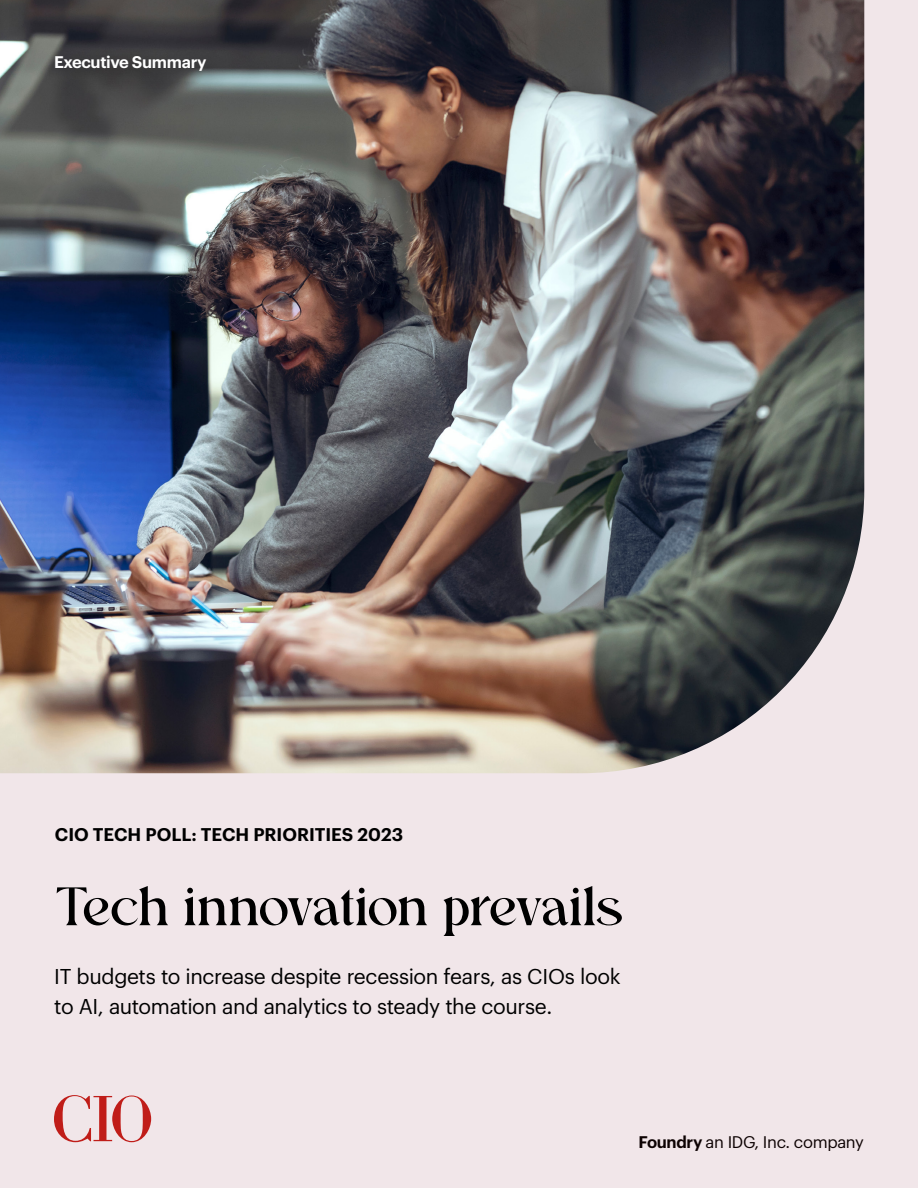
<style>
.page{position:relative;width:918px;height:1188px;background:#f1e6e9}
.page>*{position:absolute;margin:0;border:0;box-sizing:border-box;transform-origin:0 0}
.t1{font:54px "Regis";letter-spacing:-.045em;color:#000}
.t2{font:21px/30px "Graphik";letter-spacing:-.015em;color:#000}
.t3{font:600 18px "Graphik";color:#000}
.t4{font:16.5px "Graphik";letter-spacing:-.02em;color:#0d0202}
.t5{font:600 16.5px "Graphik";letter-spacing:-.02em;color:#fff}
.s1{font-weight:600}
</style>
<div class="page">
<img style="left:0;top:0;width:864px;height:773px">
<div style="left:46px;top:47px;width:183px;height:45px;background:#000;opacity:.5"></div>
<svg style="left:54px;top:1095px;width:97px;height:47px"></svg>
<p class="t5" style="left:54px;top:49px;width:154px">Executive Summary</p>
<p class="t3" style="left:55px;top:820px;width:350px">CIO TECH POLL: TECH PRIORITIES 2023</p>
<h1 class="t1" style="left:55px;top:877px;width:571px">Tech innovation prevails</h1>
<p class="t2" style="left:54px;top:960px;width:568px">IT budgets to increase despite recession fears, as CIOs look to AI, automation and analytics to steady the course.</p>
<p class="t4" style="left:638px;top:1129px;width:227px"><span class="s1">Foundry</span> an IDG, Inc. company</p>
</div>
